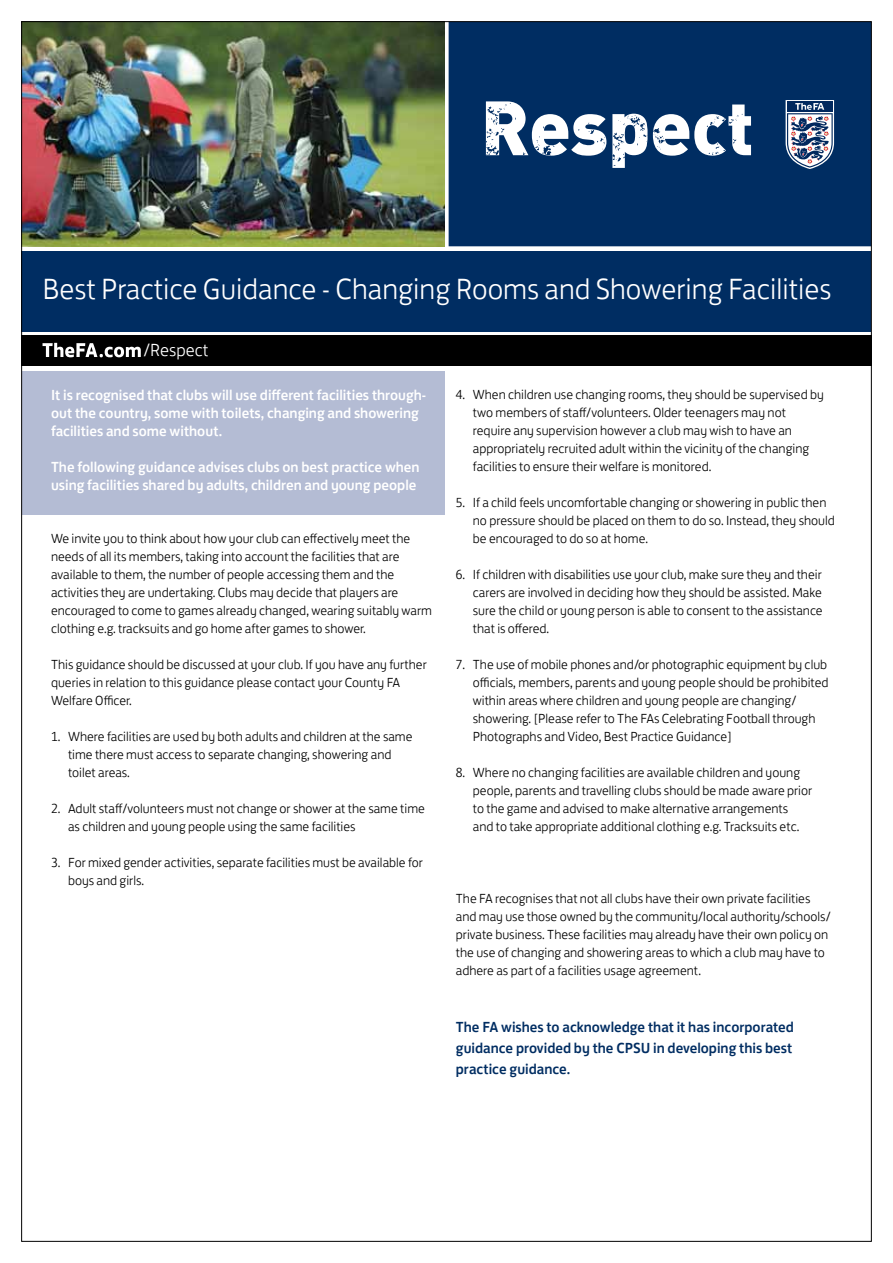
<style>
.page{position:relative;width:893px;height:1263px;background:#fff}
.page>*{position:absolute;margin:0;border:0;box-sizing:border-box;transform-origin:0 0}
.t1{font:300 30px "FS Jack";color:#fff}
.t2{font:300 18px "FS Jack";color:#fff}
.t3{font:500 15px/18px "FS Jack";color:#fff}
.t4{font:500 15px/21px "FS Jack";color:#002d62;text-align:justify}
.t5{font:300 13.5px/18px "FS Jack";color:#000}
</style>
<div class="page">
<img style="left:23px;top:23px;width:421px;height:223px">
<div style="left:449px;top:22px;width:422px;height:224px;background:#002d62"></div>
<svg style="left:486px;top:101px;width:120px;height:55px"></svg>
<svg style="left:612px;top:105px;width:139px;height:63px"></svg>
<svg style="left:786px;top:100px;width:48px;height:69px"></svg>
<div style="left:22px;top:251px;width:849px;height:80px;background:#002d62"></div>
<div style="left:21px;top:335px;width:850px;height:30px;background:#000"></div>
<svg style="left:43px;top:343px;width:98px;height:14px"></svg>
<div style="left:22px;top:371px;width:422px;height:143px;background:#b4bcd4"></div>
<h1 class="t1" style="left:43px;top:265px;width:790px">Best Practice Guidance - Changing Rooms and Showering Facilities</h1>
<h2 class="t2" style="left:144px;top:336px;width:67px">/Respect</h2>
<p class="t3" style="left:51px;top:385px;width:377px">It is recognised that clubs will use different facilities through&shy;out the country, some with toilets, changing and showering facilities and some without.</p>
<p class="t3" style="left:51px;top:457px;width:370px">The following guidance advises clubs on best practice when using facilities shared by adults, children and young people</p>
<p class="t5" style="left:51px;top:528px;width:382px">We invite you to think about how your club can effectively meet the needs of all its members, taking into account the facilities that are available to them, the number of people accessing them and the activities they are undertaking. Clubs may decide that players are encouraged to come to games already changed, wearing suitably warm clothing e.g. tracksuits and go home after games to shower.</p>
<p class="t5" style="left:51px;top:654px;width:377px">This guidance should be discussed at your club. If you have any further queries in relation to this guidance please contact your County FA<br>Welfare Officer.</p>
<p class="t5" style="left:68px;top:726px;width:346px;text-indent:-17px">1. Where facilities are used by both adults and children at the same time there must access to separate changing, showering and toilet areas.</p>
<p class="t5" style="left:68px;top:798px;width:358px;text-indent:-17px">2. Adult staff/volunteers must not change or shower at the same time as children and young people using the same facilities</p>
<p class="t5" style="left:68px;top:852px;width:356px;text-indent:-17px">3. For mixed gender activities, separate facilities must be available for boys and girls.</p>
<p class="t5" style="left:473px;top:384px;width:352px;text-indent:-17px">4. When children use changing rooms, they should be supervised by two members of staff/volunteers. Older teenagers may not require any supervision however a club may wish to have an appropriately recruited adult within the vicinity of the changing facilities to ensure their welfare is monitored.</p>
<p class="t5" style="left:473px;top:492px;width:364px;text-indent:-17px">5. If a child feels uncomfortable changing or showering in public then no pressure should be placed on them to do so. Instead, they should be encouraged to do so at home.</p>
<p class="t5" style="left:473px;top:564px;width:351px;text-align:justify;text-indent:-17px">6. If children with disabilities use your club, make sure they and their carers are involved in deciding how they should be assisted. Make sure the child or young person is able to consent to the assistance that is offered.</p>
<p class="t5" style="left:473px;top:654px;width:357px;text-indent:-17px">7. The use of mobile phones and/or photographic equipment by club officials, members, parents and young people should be prohibited within areas where children and young people are changing/ showering. [Please refer to The FAs Celebrating Football through Photographs and Video, Best Practice Guidance]</p>
<p class="t5" style="left:473px;top:762px;width:341px;text-indent:-17px">8. Where no changing facilities are available children and young people, parents and travelling clubs should be made aware prior to the game and advised to make alternative arrangements and to take appropriate additional clothing e.g. Tracksuits etc.</p>
<p class="t5" style="left:456px;top:888px;width:376px">The FA recognises that not all clubs have their own private facilities and may use those owned by the community/local authority/schools/ private business. These facilities may already have their own policy on the use of changing and showering areas to which a club may have to adhere as part of a facilities usage agreement.</p>
<p class="t4" style="left:456px;top:1015px;width:339px">The FA wishes to acknowledge that it has incorporated guidance provided by the CPSU in developing this best practice guidance.</p>
</div>
